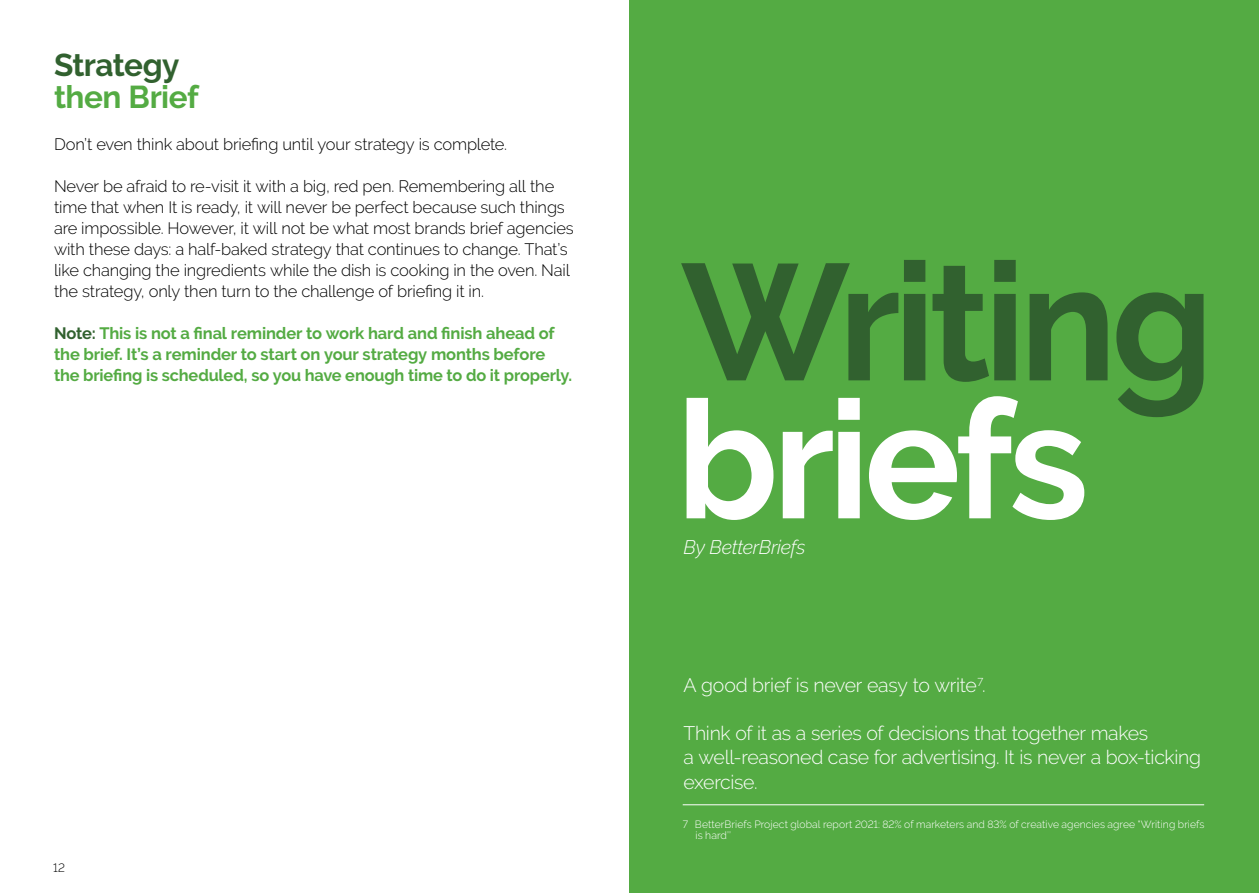
<style>
.page{position:relative;width:1259px;height:893px;background:#fff}
.page>*{position:absolute;margin:0;border:0;box-sizing:border-box;transform-origin:0 0}
.t1{font:700 165px "Raleway";letter-spacing:-.035em;color:#31612f}
.t2{font:700 165px "Raleway";letter-spacing:-.035em;color:#fff}
.t3{font:700 31.5px "Raleway";letter-spacing:-.015em;color:#54ab43}
.t4{font:700 31.5px "Raleway";letter-spacing:-.02em;color:#31612f}
.t5{font:300 19.5px/24px "Raleway";letter-spacing:-.015em;color:#fff}
.t6{font:italic 300 19.5px "Raleway";letter-spacing:-.015em;color:#fff}
.t7{font:300 16.5px/21px "Raleway";letter-spacing:-.01em;color:#000}
.t8{font:700 16.5px/21px "Raleway";letter-spacing:-.01em;color:#54ab43}
.t9{font:300 12px "Raleway";color:#000}
.t10{font:300 10.5px/10.5px "Raleway";letter-spacing:.005em;color:#fff}
.s1{color:#31612f}
</style>
<div class="page">
<div style="left:629px;top:0;width:630px;height:893px;background:#54ab43"></div>
<hr style="left:682px;top:804px;width:522px;height:1px;background:#fff">
<h2 class="t4" style="left:54px;top:47px;width:127px">Strategy</h2>
<h2 class="t3" style="left:54px;top:79px;width:146px">then Brief</h2>
<p class="t7" style="left:54px;top:133px;width:454px">Don’t even think about briefing until your strategy is complete.</p>
<p class="t7" style="left:54px;top:175px;width:521px">Never be afraid to re-visit it with a big, red pen. Remembering all the time that when It is ready, it will never be perfect because such things are impossible. However, it will not be what most brands brief agencies with these days: a half-baked strategy that continues to change. That’s like changing the ingredients while the dish is cooking in the oven. Nail the strategy, only then turn to the challenge of briefing it in.</p>
<p class="t8" style="left:54px;top:323px;width:519px"><span class="s1">Note:</span> This is not a final reminder to work hard and finish ahead of the brief. It’s a reminder to start on your strategy months before the briefing is scheduled, so you have enough time to do it properly.</p>
<p class="t9" style="left:53px;top:860px;width:13px">12</p>
<h1 class="t1" style="left:681px;top:228px;width:533px">Writing</h1>
<h1 class="t2" style="left:677px;top:366px;width:413px">briefs</h1>
<p class="t6" style="left:683px;top:536px;width:123px">By BetterBriefs</p>
<p class="t5" style="left:683px;top:673px;width:303px">A good brief is never easy to write<sup>7</sup>.</p>
<p class="t5" style="left:683px;top:721px;width:519px">Think of it as a series of decisions that together makes<br>a well-reasoned case for advertising. It is never a box-ticking exercise.</p>
<p class="t10" style="left:695px;top:819px;width:510px;text-indent:-13px">7 BetterBriefs Project global report 2021: 82% of marketers and 83% of creative agencies agree "Writing briefs is hard’’</p>
</div>
